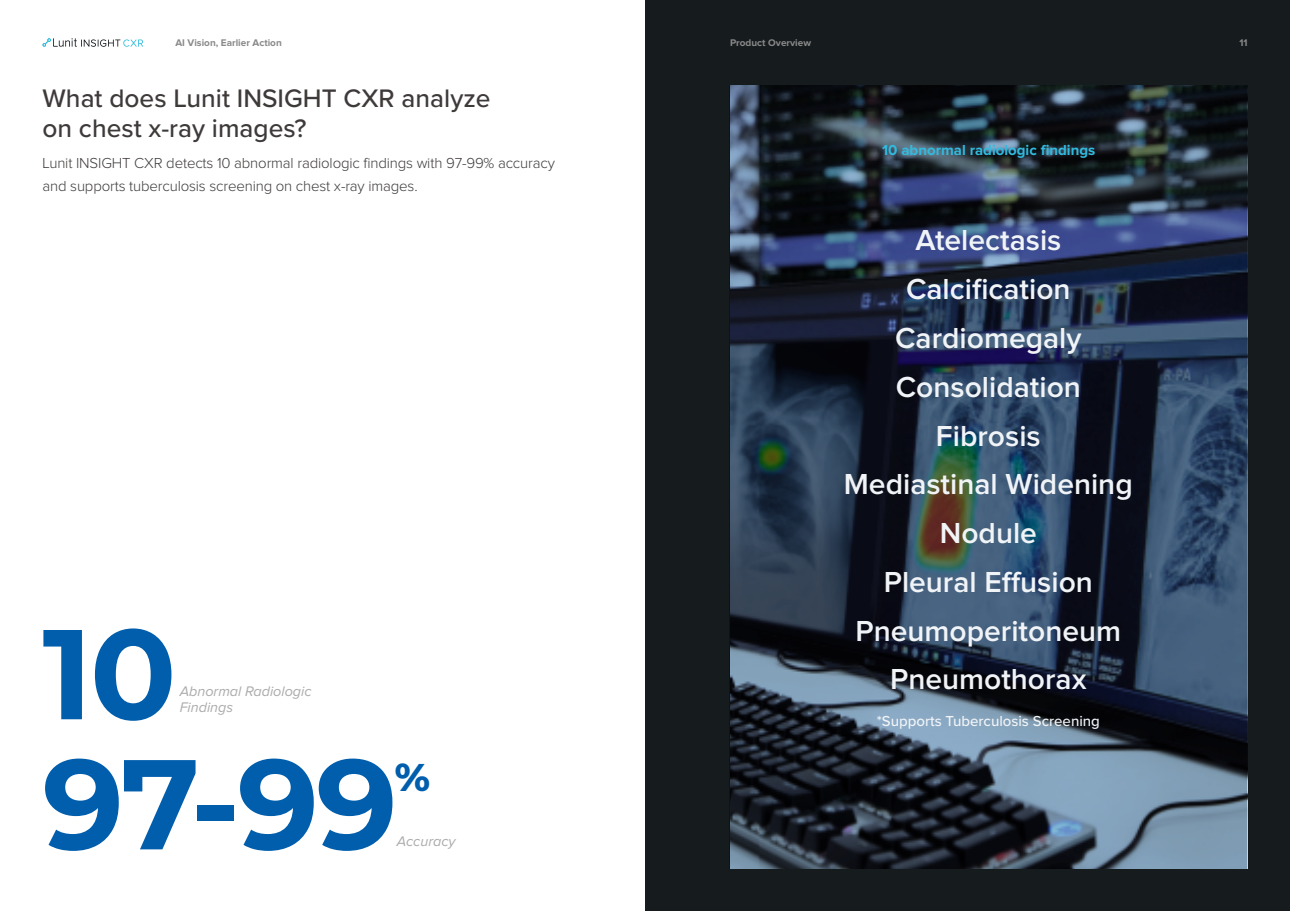
<style>
.page{position:relative;width:1290px;height:911px;background:#fff}
.page>*{position:absolute;margin:0;border:0;box-sizing:border-box;transform-origin:0 0}
.t1{font:700 127.5px/130px "Montserrat";color:#005ead}
.t2{font:800 39.38px "Montserrat";color:#005ead}
.t3{font:600 30px/48.8px "Proxima Nova";color:#f1f4f7;text-align:center}
.t4{font:500 26.25px/30px "Proxima Nova";color:#3e3a39}
.t5{font:300 15px/22.5px "Proxima Nova";letter-spacing:-.01em;color:#3e3a39}
.t6{font:500 15px "Proxima Nova";color:#f1f4f7}
.t7{font:700 15px "Proxima Nova";color:#31bbde}
.t8{font:italic 14.38px/16.2px "Proxima Nova";color:#aaabab}
.t9{font:700 10px "Proxima Nova";color:#898989}
</style>
<div class="page">
<div style="left:645px;top:0;width:645px;height:911px;background:#161b1e"></div>
<svg style="left:730px;top:85px;width:517px;height:783px"></svg>
<svg style="left:43px;top:38px;width:100px;height:9px"></svg>
<p class="t9" style="left:175px;top:38px;width:108px">AI Vision, Earlier Action</p>
<p class="t9" style="left:730px;top:38px;width:82px">Product Overview</p>
<p class="t9" style="left:1239px;top:38px;width:10px">11</p>
<p class="t4" style="left:43px;top:82px;width:449px">What does Lunit INSIGHT CXR analyze on chest x-ray images?</p>
<p class="t5" style="left:43px;top:152px;width:514px">Lunit INSIGHT CXR detects 10 abnormal radiologic findings with 97-99% accuracy and supports tuberculosis screening on chest x-ray images.</p>
<h1 class="t1" style="left:43px;top:602px;width:356px">10<br>97-99</h1>
<p class="t8" style="left:180px;top:683px;width:133px">Abnormal Radiologic<br>Findings</p>
<h2 class="t2" style="left:395px;top:748px;width:37px">%</h2>
<p class="t8" style="left:397px;top:833px;width:60px">Accuracy</p>
<p class="t7" style="left:882px;top:143px;width:215px">10 abnormal radiologic findings</p>
<p class="t3" style="left:844px;top:217px;width:290px">Atelectasis<br>Calcification<br>Cardiomegaly<br>Consolidation<br>Fibrosis<br>Mediastinal Widening<br>Nodule<br>Pleural Effusion<br>Pneumoperitoneum<br>Pneumothorax</p>
<p class="t6" style="left:877px;top:709px;width:225px">*Supports Tuberculosis Screening</p>
</div>
